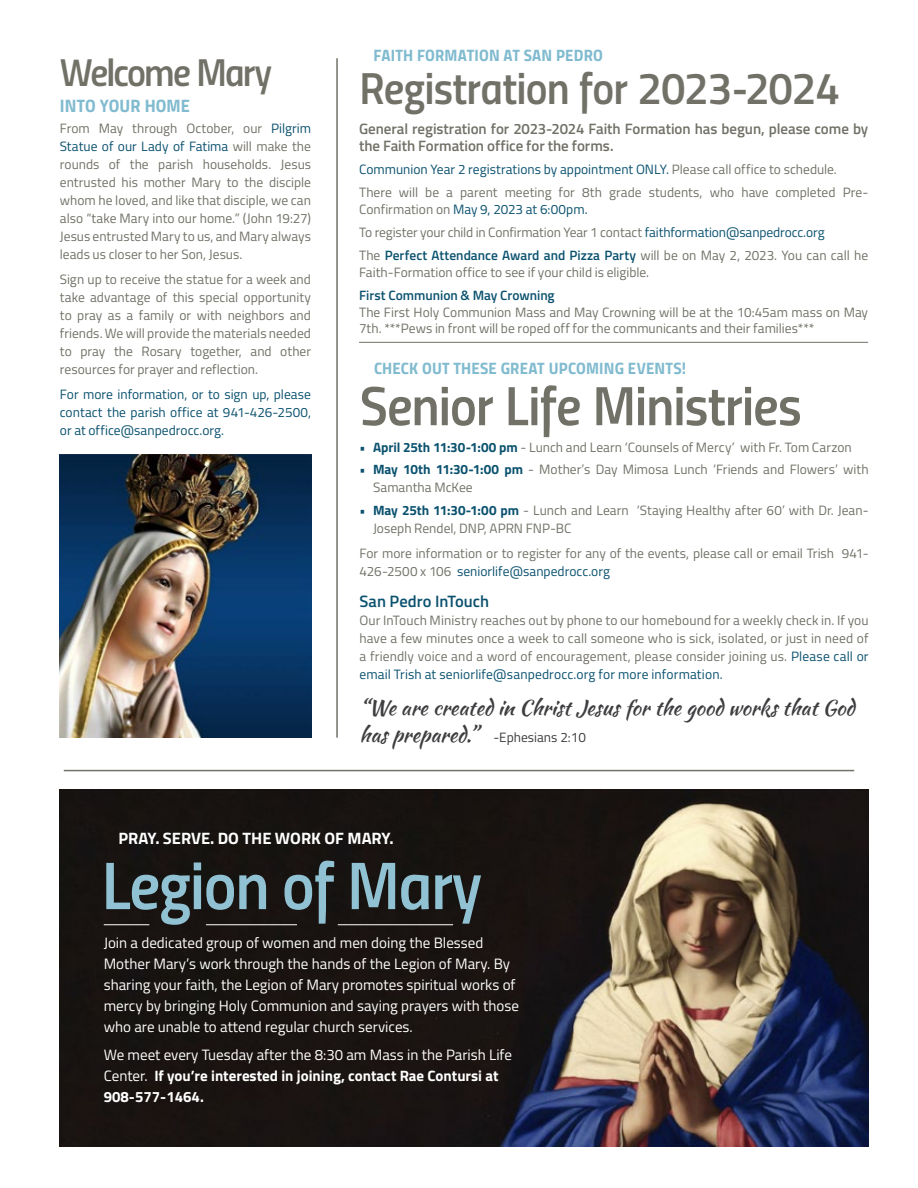
<style>
.page{position:relative;width:918px;height:1188px;background:#fff}
.page>*{position:absolute;margin:0;border:0;box-sizing:border-box;transform-origin:0 0}
.t1{font:67.5px "Titillium Semibold Upright";letter-spacing:-.02em;color:#91c2d3}
.t2{font:55.5px "Titillium Semibold Upright";letter-spacing:-.02em;color:#727168}
.t3{font:45px "Titillium Semibold Upright";letter-spacing:-.02em;color:#727168}
.t4{font:39px "Titillium Semibold Upright";letter-spacing:-.05em;color:#727168}
.t5{font:21px "Kaushan Script";color:#3e3d40}
.t6{font:18px "Titillium Bold Upright";letter-spacing:.005em;color:#81bbcf}
.t7{font:16.5px "Titillium Bold Upright";letter-spacing:.01em;color:#81bbcf}
.t8{font:700 16.5px "Titillium";color:#fff}
.t9{font:600 16.5px "Titillium";color:#0b526f}
.t10{font:15px/21px "Titillium";color:#fff}
.t11{font:700 15px/21px "Titillium";color:#fff}
.t12{font:600 15px/16.5px "Titillium";letter-spacing:-.005em;color:#727168}
.t13{font:13.5px/18px "Titillium";color:#727168}
.t14{font:13.5px/18px "Titillium";color:#0b526f;text-align:justify}
.t15{font:13.5px "Titillium";color:#3e3d40}
.t16{font:600 13.5px "Titillium";color:#0b526f}
.s1{color:#0b526f}
.s2{font-weight:600;color:#0b526f}
.s3{font-weight:700;color:#0b526f}
.s4{font-family:"Kaushan Script";font-size:21px}
.s5{font-weight:400}
</style>
<div class="page">
<img style="left:60px;top:789px;width:808px;height:358px">
<hr style="left:336px;top:58px;width:2px;height:680px;background:#727168">
<hr style="left:359px;top:342px;width:509px;height:1px;background:#727168">
<hr style="left:206px;top:924px;width:91px;height:1px;background:#fff">
<hr style="left:104px;top:924px;width:45px;height:1px;background:#fff">
<hr style="left:338px;top:924px;width:115px;height:1px;background:#fff">
<hr style="left:64px;top:770px;width:790px;height:1px;background:#727168">
<img style="left:60px;top:455px;width:251px;height:283px">
<h3 class="t4" style="left:60px;top:43px;width:214px">Welcome Mary</h3>
<h3 class="t6" style="left:60px;top:92px;width:131px">INTO YOUR HOME</h3>
<p class="t13" style="left:60px;top:119px;width:253px;text-align:justify">From May through October, our <span class="s1">Pilgrim Statue of our Lady of Fatima</span> will make the rounds of the parish households. Jesus entrusted his mother Mary to the disciple whom he loved, and like that disciple, we can also “take Mary into our home.” (John 19:27)<br>Jesus entrusted Mary to us, and Mary always leads us closer to her Son, Jesus.</p>
<p class="t13" style="left:60px;top:270px;width:253px;text-align:justify">Sign up to receive the statue for a week and take advantage of this special opportunity to pray as a family or with neighbors and friends. We will provide the materials needed to pray the Rosary together, and other resources for prayer and reflection.</p>
<p class="t14" style="left:60px;top:384px;width:253px">For more information, or to sign up, please contact the parish office at 941-426-2500, or at office@sanpedrocc.org.</p>
<p class="t7" style="left:374px;top:42px;width:231px">FAITH FORMATION AT SAN PEDRO</p>
<h3 class="t3" style="left:360px;top:54px;width:483px">Registration for 2023-2024</h3>
<p class="t12" style="left:359px;top:120px;width:511px">General registration for 2023-2024 Faith Formation has begun, please come by the Faith Formation office for the forms.</p>
<p class="t13" style="left:359px;top:157px;width:511px;line-height:23.2px"><span class="s1">Communion Year 2 registrations by appointment ONLY.</span> Please call office to schedule.<br>There will be a parent meeting for 8th grade students, who have completed Pre-</p>
<p class="t13" style="left:359px;top:197px;width:511px;line-height:23.2px">Confirmation on <span class="s1">May 9, 2023 at 6:00pm.<br></span>To register your child in Confirmation Year 1 contact <span class="s1">faithformation@sanpedrocc.org<br></span>The <span class="s2">Perfect Attendance Award and Pizza Party</span> will be on May 2, 2023. You can call he</p>
<p class="t13" style="left:359px;top:262px;width:292px">Faith-Formation office to see if your child is eligible.</p>
<p class="t16" style="left:359px;top:285px;width:197px">First Communion &amp; May Crowning</p>
<p class="t13" style="left:359px;top:303px;width:511px;line-height:16.5px">The First Holy Communion Mass and May Crowning will be at the 10:45am mass on May<br>7th. ***Pews in front will be roped off for the communicants and their families***</p>
<p class="t7" style="left:374px;top:355px;width:314px">CHECK OUT THESE GREAT UPCOMING EVENTS!</p>
<h2 class="t2" style="left:360px;top:363px;width:443px">Senior Life Ministries</h2>
<p class="t13" style="left:360px;top:437px;width:494px"><span class="s3">• April 25th 11:30-1:00 pm</span> - Lunch and Learn ‘Counsels of Mercy’ with Fr. Tom Carzon</p>
<p class="t13" style="left:373px;top:460px;width:497px;text-indent:-14px"><span class="s3">• May 10th 11:30-1:00 pm</span> - Mother’s Day Mimosa Lunch ‘Friends and Flowers’ with<br>Samantha McKee</p>
<p class="t13" style="left:373px;top:501px;width:497px;text-indent:-14px"><span class="s3">• May 25th 11:30-1:00 pm</span> - Lunch and Learn ‘Staying Healthy after 60’ with Dr. Jean-<br>Joseph Rendel, DNP, APRN FNP-BC</p>
<p class="t13" style="left:360px;top:543px;width:511px">For more information or to register for any of the events, please call or email Trish 941-<br>426-2500 x 106 <span class="s1">seniorlife@sanpedrocc.org</span></p>
<p class="t9" style="left:360px;top:589px;width:131px">San Pedro InTouch</p>
<p class="t13" style="left:360px;top:611px;width:511px;text-align:justify">Our InTouch Ministry reaches out by phone to our homebound for a weekly check in. If you have a few minutes once a week to call someone who is sick, isolated, or just in need of a friendly voice and a word of encouragement, please consider joining us. <span class="s1">Please call or email Trish at seniorlife@sanpedrocc.org for more information.</span></p>
<h3 class="t5" style="left:360px;top:693px;width:496px">“We are created in Christ Jesus for the good works that God</h3>
<p class="t15" style="left:360px;top:728px;width:228px"><span class="s4">has prepared.”</span> -Ephesians 2:10</p>
<p class="t8" style="left:119px;top:826px;width:277px">PRAY. SERVE. DO THE WORK OF MARY.</p>
<h1 class="t1" style="left:102px;top:834px;width:382px">Legion of Mary</h1>
<p class="t10" style="left:104px;top:931px;width:417px">Join a dedicated group of women and men doing the Blessed Mother Mary’s work through the hands of the Legion of Mary. By sharing your faith, the Legion of Mary promotes spiritual works of mercy by bringing Holy Communion and saying prayers with those who are unable to attend regular church services.</p>
<p class="t11" style="left:104px;top:1043px;width:410px"><span class="s5">We meet every Tuesday after the 8:30 am Mass in the Parish Life<br>Center.</span> If you’re interested in joining, contact Rae Contursi at<br>908-577-1464.</p>
</div>
